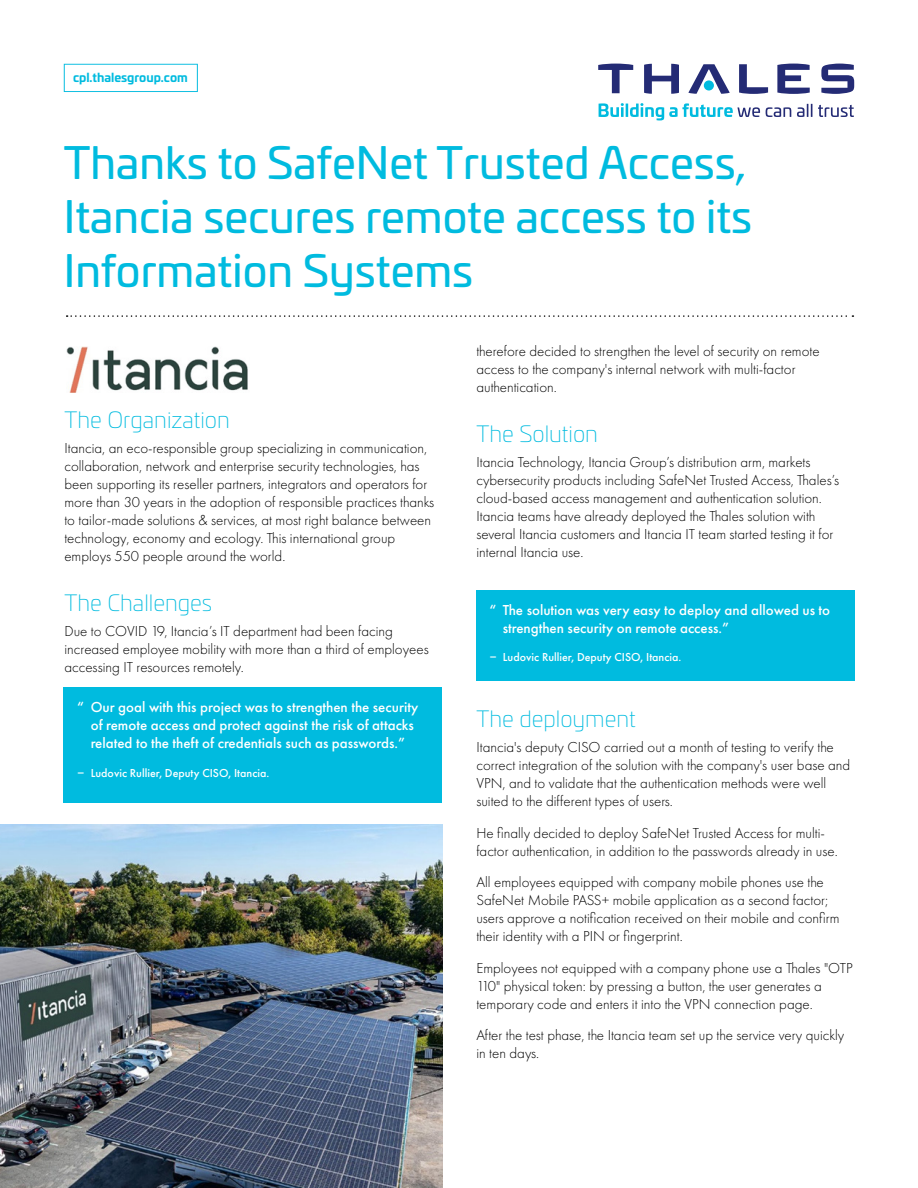
<style>
.page{position:relative;width:918px;height:1188px;background:#fff}
.page>*{position:absolute;margin:0;border:0;box-sizing:border-box;transform-origin:0 0}
.t1{font:43.5px/54px "Univia Pro";color:#00bbdf}
.t2{font:200 22.5px "Univia Pro";color:#00bbdf}
.t3{font:300 15px/18px "Futura PT";color:#000}
.t4{font:500 15px/18px "Futura PT";color:#fff}
.t5{font:500 12px "Futura PT";color:#fff}
.t6{font:700 12px "Univia Pro";color:#00bbdf}
</style>
<div class="page">
<svg style="left:64px;top:64px;width:134px;height:28px"></svg>
<svg style="left:821px;top:64px;width:33px;height:30px"></svg>
<svg style="left:777px;top:64px;width:33px;height:30px"></svg>
<svg style="left:739px;top:64px;width:29px;height:30px"></svg>
<svg style="left:688px;top:64px;width:42px;height:30px"></svg>
<div style="left:704px;top:80px;width:10px;height:11px;background:#00bbdf;border-radius:50%"></div>
<svg style="left:644px;top:64px;width:35px;height:30px"></svg>
<svg style="left:598px;top:64px;width:35px;height:29px"></svg>
<svg style="left:599px;top:103px;width:161px;height:17px"></svg>
<svg style="left:766px;top:107px;width:25px;height:10px"></svg>
<svg style="left:797px;top:104px;width:15px;height:13px"></svg>
<svg style="left:818px;top:105px;width:36px;height:12px"></svg>
<img style="left:0;top:825px;width:442px;height:363px">
<svg style="left:67px;top:315px;width:780px;height:2px"></svg>
<div style="left:476px;top:590px;width:378px;height:90px;background:#00bbdf"></div>
<div style="left:64px;top:687px;width:378px;height:116px;background:#00bbdf"></div>
<img style="left:67px;top:347px;width:181px;height:45px">
<p class="t6" style="left:73px;top:68px;width:116px">cpl.thalesgroup.com</p>
<h1 class="t1" style="left:64px;top:133px;width:690px">Thanks to SafeNet Trusted Access,<br>Itancia secures remote access to its<br>Information Systems</h1>
<h2 class="t2" style="left:64px;top:404px;width:167px">The Organization</h2>
<p class="t3" style="left:64px;top:439px;width:371px">Itancia, an eco-responsible group specializing in communication, collaboration, network and enterprise security technologies, has been supporting its reseller partners, integrators and operators for more than 30 years in the adoption of responsible practices thanks to tailor-made solutions &amp; services, at most right balance between technology, economy and ecology. This international group employs 550 people around the world.</p>
<h2 class="t2" style="left:64px;top:587px;width:149px">The Challenges</h2>
<p class="t3" style="left:64px;top:622px;width:366px">Due to COVID 19, Itancia’s IT department had been facing increased employee mobility with more than a third of employees accessing IT resources remotely.</p>
<p class="t4" style="left:77px;top:698px;width:343px;text-align:center">“ Our goal with this project was to strengthen the security of remote access and protect against the risk of attacks related to the theft of credentials such as passwords.”</p>
<p class="t5" style="left:77px;top:765px;width:194px">– Ludovic Rullier, Deputy CISO, Itancia.</p>
<p class="t3" style="left:476px;top:342px;width:345px">therefore decided to strengthen the level of security on remote access to the company's internal network with multi-factor authentication.</p>
<h2 class="t2" style="left:476px;top:418px;width:123px">The Solution</h2>
<p class="t3" style="left:476px;top:453px;width:364px">Itancia Technology, Itancia Group’s distribution arm, markets cybersecurity products including SafeNet Trusted Access, Thales’s cloud-based access management and authentication solution.<br>Itancia teams have already deployed the Thales solution with several Itancia customers and Itancia IT team started testing it for internal Itancia use.</p>
<p class="t4" style="left:503px;top:601px;width:329px;text-indent:-14px">“ The solution was very easy to deploy and allowed us to strengthen security on remote access.”</p>
<p class="t5" style="left:489px;top:650px;width:194px">– Ludovic Rullier, Deputy CISO, Itancia.</p>
<h2 class="t2" style="left:476px;top:703px;width:161px">The deployment</h2>
<p class="t3" style="left:476px;top:738px;width:375px">Itancia's deputy CISO carried out a month of testing to verify the correct integration of the solution with the company's user base and VPN, and to validate that the authentication methods were well suited to the different types of users.</p>
<p class="t3" style="left:476px;top:824px;width:363px">He finally decided to deploy SafeNet Trusted Access for multi&shy;factor authentication, in addition to the passwords already in use.</p>
<p class="t3" style="left:476px;top:873px;width:365px">All employees equipped with company mobile phones use the SafeNet Mobile PASS+ mobile application as a second factor; users approve a notification received on their mobile and confirm their identity with a PIN or fingerprint.</p>
<p class="t3" style="left:476px;top:959px;width:378px">Employees not equipped with a company phone use a Thales "OTP<br>110" physical token: by pressing a button, the user generates a temporary code and enters it into the VPN connection page.</p>
<p class="t3" style="left:476px;top:1026px;width:369px">After the test phase, the Itancia team set up the service very quickly in ten days.</p>
</div>
